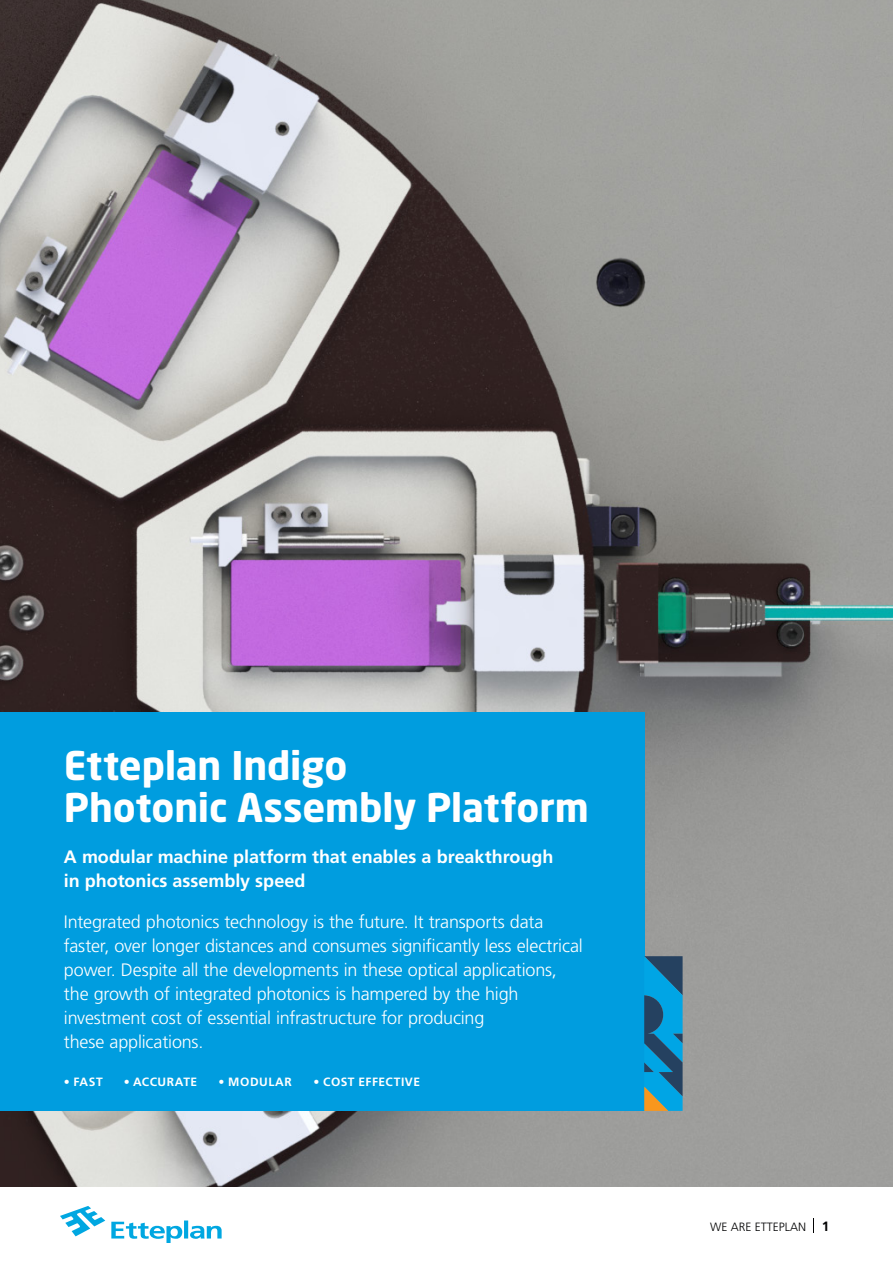
<style>
.page{position:relative;width:893px;height:1263px;background:#fff}
.page>*{position:absolute;margin:0;border:0;box-sizing:border-box;transform-origin:0 0}
.t1{font:700 39px/42px "Neo Sans Std";letter-spacing:-.005em;color:#fff}
.t2{font:300 18px/24px "Frutiger LT Std";letter-spacing:-.01em;color:#fff}
.t3{font:700 18px/24px "Frutiger LT Std";color:#fff}
.t4{font:700 12px "Frutiger LT Std";letter-spacing:.04em;color:#fff}
.t5{font:300 12px "Frutiger LT Std";color:#020203}
.s1{font-weight:700;font-size:13.5px}
</style>
<div class="page">
<img style="left:0;top:0;width:893px;height:1186px">
<div style="left:0;top:713px;width:644px;height:398px;background:#009ddf"></div>
<svg style="left:60px;top:1206px;width:45px;height:30px"></svg>
<svg style="left:111px;top:1220px;width:111px;height:23px"></svg>
<svg style="left:644px;top:956px;width:39px;height:155px;background:#1d7da6"></svg>
<svg style="left:813px;top:1218px;width:1px;height:15px"></svg>
<h1 class="t1" style="left:64px;top:743px;width:526px">Etteplan Indigo<br>Photonic Assembly Platform</h1>
<p class="t3" style="left:64px;top:845px;width:491px">A modular machine platform that enables a breakthrough in photonics assembly speed</p>
<p class="t2" style="left:64px;top:910px;width:520px">Integrated photonics technology is the future. It transports data faster, over longer distances and consumes significantly less electrical power. Despite all the developments in these optical applications, the growth of integrated photonics is hampered by the high investment cost of essential infrastructure for producing<br>these applications.</p>
<p class="t4" style="left:64px;top:1074px;width:40px">• FAST</p>
<p class="t4" style="left:124px;top:1074px;width:75px">• ACCURATE</p>
<p class="t4" style="left:219px;top:1074px;width:75px">• MODULAR</p>
<p class="t4" style="left:313px;top:1074px;width:108px">• COST EFFECTIVE</p>
<p class="t5" style="left:710px;top:1220px;width:121px">WE ARE ETTEPLAN <span class="s1">1</span></p>
</div>
